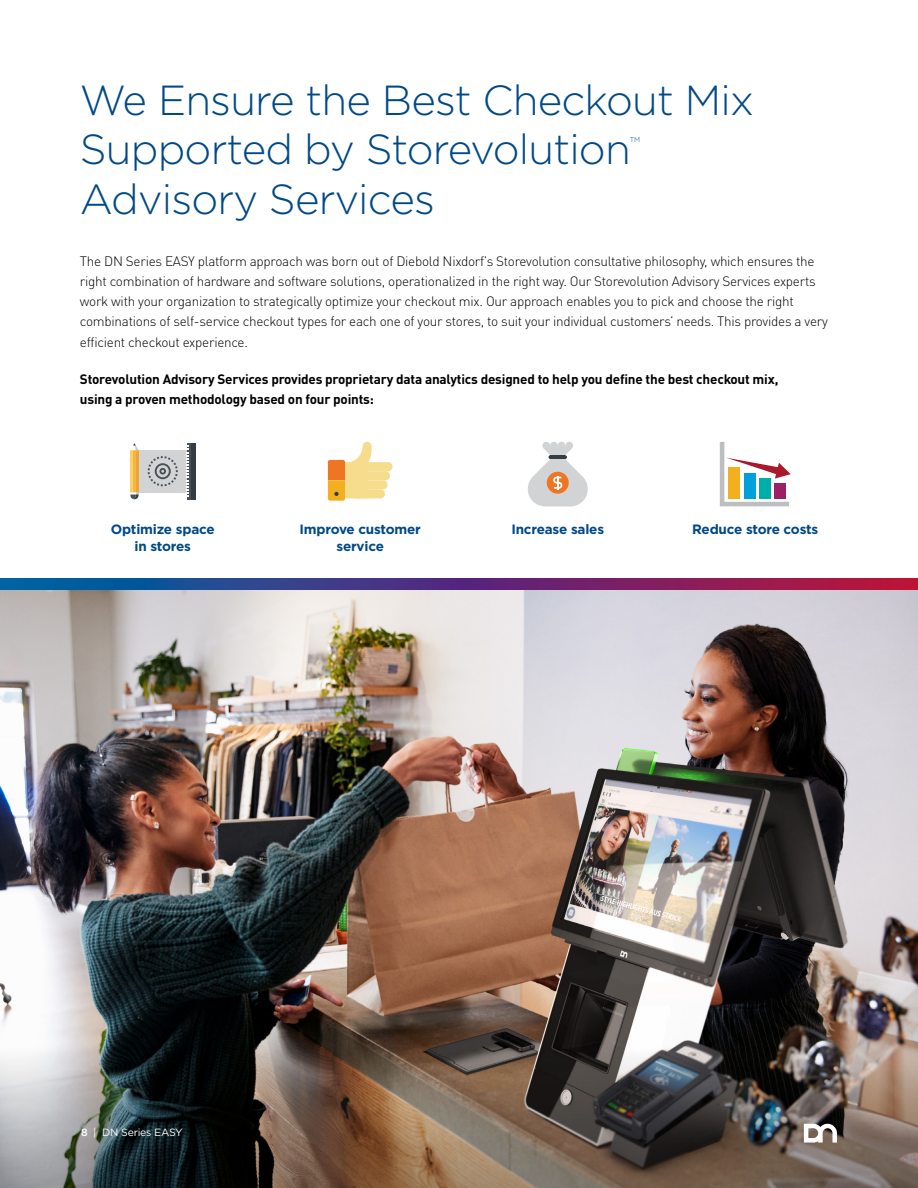
<style>
.page{position:relative;width:918px;height:1188px;background:#fff}
.page>*{position:absolute;margin:0;border:0;box-sizing:border-box;transform-origin:0 0}
.t1{font:300 42px/49.5px "Gotham";letter-spacing:-.02em;color:#004987}
.t2{font:300 13.5px/20.2px "DIN Pro";letter-spacing:-.02em;color:#000}
.t3{font:700 13.5px/20.2px "DIN Pro";letter-spacing:-.015em;color:#000}
.t4{font:700 13.5px/16.5px "Gotham";letter-spacing:-.015em;color:#004987;text-align:center}
.t5{font:10.5px "Gotham";letter-spacing:-.02em;color:#fff}
.t6{font:300 6.9px "Gotham";color:#004987}
.s1{font-weight:500}
</style>
<div class="page">
<img style="left:0;top:590px;width:918px;height:456px">
<img style="left:0;top:1046px;width:918px;height:142px">
<svg style="left:804px;top:1124px;width:33px;height:19px"></svg>
<div style="left:134px;top:450px;width:57px;height:42px;background:#d1d3d4"></div>
<svg style="left:148px;top:456px;width:30px;height:30px"></svg>
<div style="left:187px;top:443px;width:8px;height:56px;background:#4a5057"></div>
<hr style="left:191px;top:443px;width:4px;height:56px;background:#343c44">
<svg style="left:187px;top:446px;width:2px;height:51px"></svg>
<hr style="left:130px;top:450px;width:3px;height:42px;background:#ffcf67">
<hr style="left:133px;top:450px;width:3px;height:42px;background:#f4b542">
<hr style="left:136px;top:450px;width:3px;height:42px;background:#eea532">
<svg style="left:133px;top:443px;width:5px;height:7px"></svg>
<svg style="left:130px;top:492px;width:9px;height:7px"></svg>
<svg style="left:328px;top:442px;width:65px;height:59px"></svg>
<div style="left:542px;top:442px;width:8px;height:7px;background:#d1d3d4;border-radius:50%"></div>
<div style="left:550px;top:442px;width:8px;height:7px;background:#d1d3d4;border-radius:50%"></div>
<div style="left:558px;top:442px;width:7px;height:7px;background:#d1d3d4;border-radius:50%"></div>
<div style="left:565px;top:442px;width:8px;height:7px;background:#d1d3d4;border-radius:50%"></div>
<div style="left:546px;top:446px;width:23px;height:5px;background:#d1d3d4"></div>
<svg style="left:527px;top:448px;width:61px;height:59px"></svg>
<svg style="left:720px;top:442px;width:71px;height:64px"></svg>
<svg style="left:0;top:579px;width:918px;height:11px;background:#573275"></svg>
<h1 class="t1" style="left:80px;top:74px;width:676px">We Ensure the Best Checkout Mix<br>Supported by Storevolution</h1>
<p class="t6" style="left:630px;top:135px;width:12px">TM</p>
<h1 class="t1" style="left:80px;top:173px;width:357px">Advisory Services</h1>
<p class="t2" style="left:80px;top:250px;width:749px">The DN Series EASY platform approach was born out of Diebold Nixdorf’s Storevolution consultative philosophy, which ensures the right combination of hardware and software solutions, operationalized in the right way. Our Storevolution Advisory Services experts work with your organization to strategically optimize your checkout mix. Our approach enables you to pick and choose the right combinations of self-service checkout types for each one of your stores, to suit your individual customers’ needs. This provides a very efficient checkout experience.</p>
<p class="t3" style="left:80px;top:368px;width:700px">Storevolution Advisory Services provides proprietary data analytics designed to help you define the best checkout mix, using a proven methodology based on four points:</p>
<p class="t4" style="left:111px;top:521px;width:105px">Optimize space in stores</p>
<p class="t4" style="left:300px;top:521px;width:123px">Improve customer service</p>
<p class="t4" style="left:511px;top:521px;width:94px">Increase sales</p>
<p class="t4" style="left:692px;top:521px;width:128px">Reduce store costs</p>
<p class="t5" style="left:81px;top:1126px;width:103px"><span class="s1">8</span> | DN Series EASY</p>
</div>
